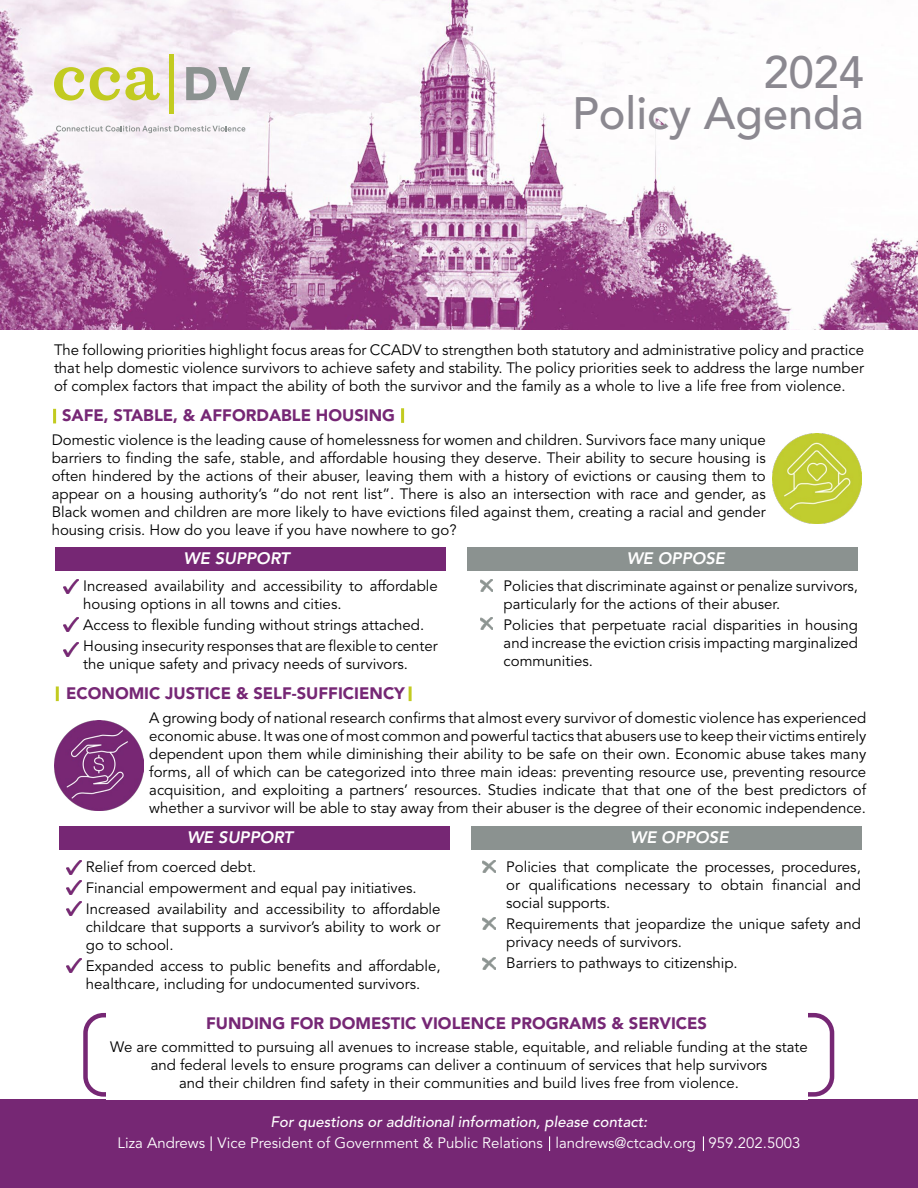
<style>
.page{position:relative;width:918px;height:1188px;background:#fff}
.page>*{position:absolute;margin:0;border:0;box-sizing:border-box;transform-origin:0 0}
.t1{font:500 45px/40.5px "Avenir LT Std";color:#8b8890;text-align:right}
.t2{font:900 16.5px "Avenir LT Std";color:#762775}
.t3{font:italic 800 16.5px "Avenir LT Std";color:#fff}
.t4{font:15px/18px "Avenir LT Std";color:#000}
.t5{font:15px "Avenir LT Std";color:#fff}
.t6{font:italic 500 15px "Avenir LT Std";color:#fff}
</style>
<div class="page">
<div style="left:0;top:1100px;width:918px;height:88px;background:#762774"></div>
<svg style="left:703px;top:1136px;width:1px;height:15px"></svg>
<svg style="left:549px;top:1136px;width:1px;height:15px"></svg>
<svg style="left:211px;top:1136px;width:1px;height:15px"></svg>
<img style="left:0;top:0;width:918px;height:329px">
<svg style="left:54px;top:67px;width:30px;height:34px"></svg>
<svg style="left:90px;top:67px;width:70px;height:34px;background:#dddc93"></svg>
<hr style="left:169px;top:54px;width:4px;height:59px;background:#c2cb20">
<svg style="left:186px;top:67px;width:64px;height:33px;background:#bcbbbe"></svg>
<svg style="left:56px;top:126px;width:189px;height:7px"></svg>
<img style="left:772px;top:434px;width:90px;height:89px">
<div style="left:55px;top:547px;width:391px;height:24px;background:#762774"></div>
<div style="left:468px;top:547px;width:390px;height:24px;background:#8b9290"></div>
<img style="left:63px;top:580px;width:16px;height:14px">
<img style="left:63px;top:618px;width:16px;height:14px">
<img style="left:63px;top:643px;width:16px;height:14px">
<svg style="left:480px;top:580px;width:13px;height:12px"></svg>
<svg style="left:480px;top:618px;width:13px;height:12px"></svg>
<img style="left:54px;top:721px;width:90px;height:89px">
<hr style="left:401px;top:408px;width:3px;height:15px;background:#c2cb20">
<hr style="left:53px;top:409px;width:3px;height:14px;background:#c2cb20">
<hr style="left:56px;top:686px;width:3px;height:15px;background:#c2cb20">
<hr style="left:409px;top:686px;width:3px;height:15px;background:#c2cb20">
<div style="left:59px;top:827px;width:390px;height:23px;background:#762774"></div>
<div style="left:471px;top:827px;width:391px;height:23px;background:#8b9290"></div>
<img style="left:66px;top:861px;width:15px;height:14px">
<img style="left:66px;top:880px;width:15px;height:14px">
<img style="left:66px;top:901px;width:15px;height:14px">
<img style="left:66px;top:958px;width:15px;height:14px">
<svg style="left:483px;top:861px;width:12px;height:12px"></svg>
<svg style="left:483px;top:917px;width:12px;height:12px"></svg>
<svg style="left:483px;top:958px;width:12px;height:12px"></svg>
<h1 class="t1" style="left:572px;top:53px;width:293px">2024<br>Policy Agenda</h1>
<p class="t4" style="left:54px;top:341px;width:812px;text-align:justify">The following priorities highlight focus areas for CCADV to strengthen both statutory and administrative policy and practice that help domestic violence survivors to achieve safety and stability. The policy priorities seek to address the large number of complex factors that impact the ability of both the survivor and the family as a whole to live a life free from violence.</p>
<p class="t2" style="left:62px;top:406px;width:335px">SAFE, STABLE, &amp; AFFORDABLE HOUSING</p>
<p class="t4" style="left:52px;top:431px;width:716px;text-align:justify">Domestic violence is the leading cause of homelessness for women and children. Survivors face many unique barriers to finding the safe, stable, and affordable housing they deserve. Their ability to secure housing is often hindered by the actions of their abuser, leaving them with a history of evictions or causing them to appear on a housing authority’s “do not rent list”. There is also an intersection with race and gender, as Black women and children are more likely to have evictions filed against them, creating a racial and gender housing crisis. How do you leave if you have nowhere to go?</p>
<p class="t3" style="left:184px;top:548px;width:108px">WE SUPPORT</p>
<p class="t3" style="left:627px;top:548px;width:100px">WE OPPOSE</p>
<p class="t4" style="left:83px;top:577px;width:356px">Increased availability and accessibility to affordable housing options in all towns and cities.</p>
<p class="t4" style="left:83px;top:615px;width:356px;line-height:21px">Access to flexible funding without strings attached.<br>Housing insecurity responses that are flexible to center</p>
<p class="t4" style="left:83px;top:655px;width:326px">the unique safety and privacy needs of survivors.</p>
<p class="t2" style="left:66px;top:683px;width:340px">ECONOMIC JUSTICE &amp; SELF-SUFFICIENCY</p>
<p class="t4" style="left:504px;top:577px;width:356px">Policies that discriminate against or penalize survivors, particularly for the actions of their abuser.</p>
<p class="t4" style="left:504px;top:616px;width:356px;text-align:justify">Policies that perpetuate racial disparities in housing and increase the eviction crisis impacting marginalized communities.</p>
<p class="t4" style="left:149px;top:710px;width:719px;text-align:justify">A growing body of national research confirms that almost every survivor of domestic violence has experienced economic abuse. It was one of most common and powerful tactics that abusers use to keep their victims entirely dependent upon them while diminishing their ability to be safe on their own. Economic abuse takes many forms, all of which can be categorized into three main ideas: preventing resource use, preventing resource acquisition, and exploiting a partners’ resources. Studies indicate that that one of the best predictors of whether a survivor will be able to stay away from their abuser is the degree of their economic independence.</p>
<p class="t3" style="left:187px;top:828px;width:108px">WE SUPPORT</p>
<p class="t3" style="left:630px;top:828px;width:100px">WE OPPOSE</p>
<p class="t4" style="left:86px;top:857px;width:356px;line-height:21px">Relief from coerced debt.<br>Financial empowerment and equal pay initiatives.<br>Increased availability and accessibility to affordable</p>
<p class="t4" style="left:86px;top:918px;width:356px">childcare that supports a survivor’s ability to work or go to school.</p>
<p class="t4" style="left:86px;top:957px;width:356px">Expanded access to public benefits and affordable, healthcare, including for undocumented survivors.</p>
<p class="t4" style="left:506px;top:858px;width:356px;text-align:justify">Policies that complicate the processes, procedures, or qualifications necessary to obtain financial and social supports.</p>
<p class="t4" style="left:506px;top:915px;width:356px">Requirements that jeopardize the unique safety and privacy needs of survivors.</p>
<p class="t4" style="left:506px;top:954px;width:233px">Barriers to pathways to citizenship.</p>
<p class="t2" style="left:206px;top:1014px;width:503px">FUNDING FOR DOMESTIC VIOLENCE PROGRAMS &amp; SERVICES</p>
<p class="t4" style="left:110px;top:1038px;width:699px;text-align:center">We are committed to pursuing all avenues to increase stable, equitable, and reliable funding at the state and federal levels to ensure programs can deliver a continuum of services that help survivors<br>and their children find safety in their communities and build lives free from violence.</p>
<p class="t6" style="left:271px;top:1113px;width:378px">For questions or additional information, please contact:</p>
<p class="t5" style="left:118px;top:1134px;width:684px">Liza Andrews Vice President of Government &amp; Public Relations landrews@ctcadv.org 959.202.5003</p>
</div>
